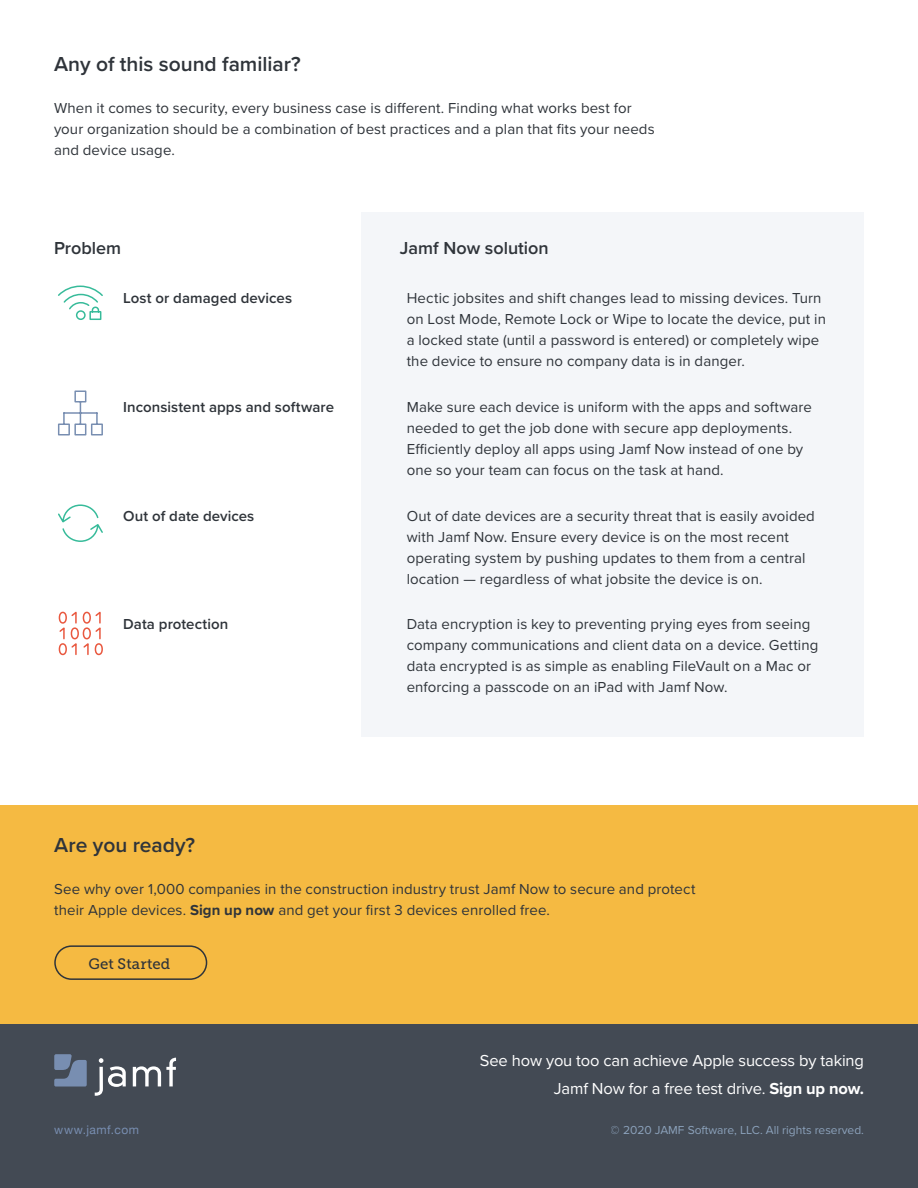
<style>
.page{position:relative;width:918px;height:1188px;background:#fff}
.page>*{position:absolute;margin:0;border:0;box-sizing:border-box;transform-origin:0 0}
.t1{font:600 21px "Proxima Nova";color:#2f343a}
.t2{font:600 18px "Proxima Nova";color:#2f343a}
.t3{font:16.5px/28.5px "Proxima Nova";letter-spacing:-.01em;color:#fff;text-align:right}
.t4{font:15px/21px "Proxima Nova";letter-spacing:.005em;color:#2f343a}
.t5{font:600 15px "Proxima Nova";letter-spacing:.005em;color:#2f343a}
.t6{font:15px "Museo Slab 500";letter-spacing:.01em;color:#2f343a}
.t7{font:12px "Proxima Nova";color:#9eb8d5}
.t8{font:12px "Helvetica Neue";letter-spacing:.04em;color:#788eb1}
.s1{font-weight:700}
</style>
<div class="page">
<div style="left:362px;top:212px;width:502px;height:525px;background:#f4f6f9"></div>
<div style="left:0;top:806px;width:918px;height:219px;background:#f5ba42"></div>
<div style="left:0;top:1025px;width:918px;height:163px;background:#434a54"></div>
<svg style="left:133px;top:1058px;width:43px;height:28px"></svg>
<svg style="left:95px;top:1058px;width:31px;height:38px"></svg>
<svg style="left:54px;top:1054px;width:33px;height:33px"></svg>
<svg style="left:58px;top:611px;width:45px;height:45px"></svg>
<svg style="left:58px;top:504px;width:45px;height:38px"></svg>
<svg style="left:58px;top:390px;width:45px;height:46px"></svg>
<svg style="left:58px;top:285px;width:45px;height:35px"></svg>
<div style="left:54px;top:945px;width:153px;height:35px;border:2px solid #2f343a;border-radius:17px"></div>
<h1 class="t1" style="left:54px;top:48px;width:248px">Any of this sound familiar?</h1>
<p class="t4" style="left:54px;top:96px;width:602px">When it comes to security, every business case is different. Finding what works best for your organization should be a combination of best practices and a plan that fits your needs and device usage.</p>
<p class="t2" style="left:54px;top:234px;width:69px">Problem</p>
<p class="t2" style="left:400px;top:234px;width:150px">Jamf Now solution</p>
<p class="t5" style="left:123px;top:287px;width:170px">Lost or damaged devices</p>
<p class="t4" style="left:407px;top:287px;width:421px">Hectic jobsites and shift changes lead to missing devices. Turn on Lost Mode, Remote Lock or Wipe to locate the device, put in a locked state (until a password is entered) or completely wipe the device to ensure no company data is in danger.</p>
<p class="t5" style="left:123px;top:396px;width:212px">Inconsistent apps and software</p>
<p class="t4" style="left:407px;top:396px;width:407px">Make sure each device is uniform with the apps and software needed to get the job done with secure app deployments.<br>Efficiently deploy all apps using Jamf Now instead of one by one so your team can focus on the task at hand.</p>
<p class="t5" style="left:123px;top:504px;width:133px">Out of date devices</p>
<p class="t4" style="left:407px;top:504px;width:410px">Out of date devices are a security threat that is easily avoided with Jamf Now. Ensure every device is on the most recent operating system by pushing updates to them from a central location — regardless of what jobsite the device is on.</p>
<p class="t5" style="left:123px;top:613px;width:107px">Data protection</p>
<p class="t4" style="left:407px;top:613px;width:413px">Data encryption is key to preventing prying eyes from seeing company communications and client data on a device. Getting data encrypted is as simple as enabling FileVault on a Mac or enforcing a passcode on an iPad with Jamf Now.</p>
<h1 class="t1" style="left:54px;top:830px;width:142px">Are you ready?</h1>
<p class="t4" style="left:54px;top:878px;width:643px">See why over 1,000 companies in the construction industry trust Jamf Now to secure and protect their Apple devices. <span class="s1">Sign up now</span> and get your first 3 devices enrolled free.</p>
<p class="t6" style="left:88px;top:955px;width:83px">Get Started</p>
<p class="t3" style="left:480px;top:1045px;width:386px">See how you too can achieve Apple success by taking<br>Jamf Now for a free test drive. <span class="s1">Sign up now.</span></p>
<p class="t8" style="left:54px;top:1121px;width:86px">www.jamf.com</p>
<p class="t7" style="left:611px;top:1121px;width:255px">© 2020 JAMF Software, LLC. All rights reserved.</p>
</div>
